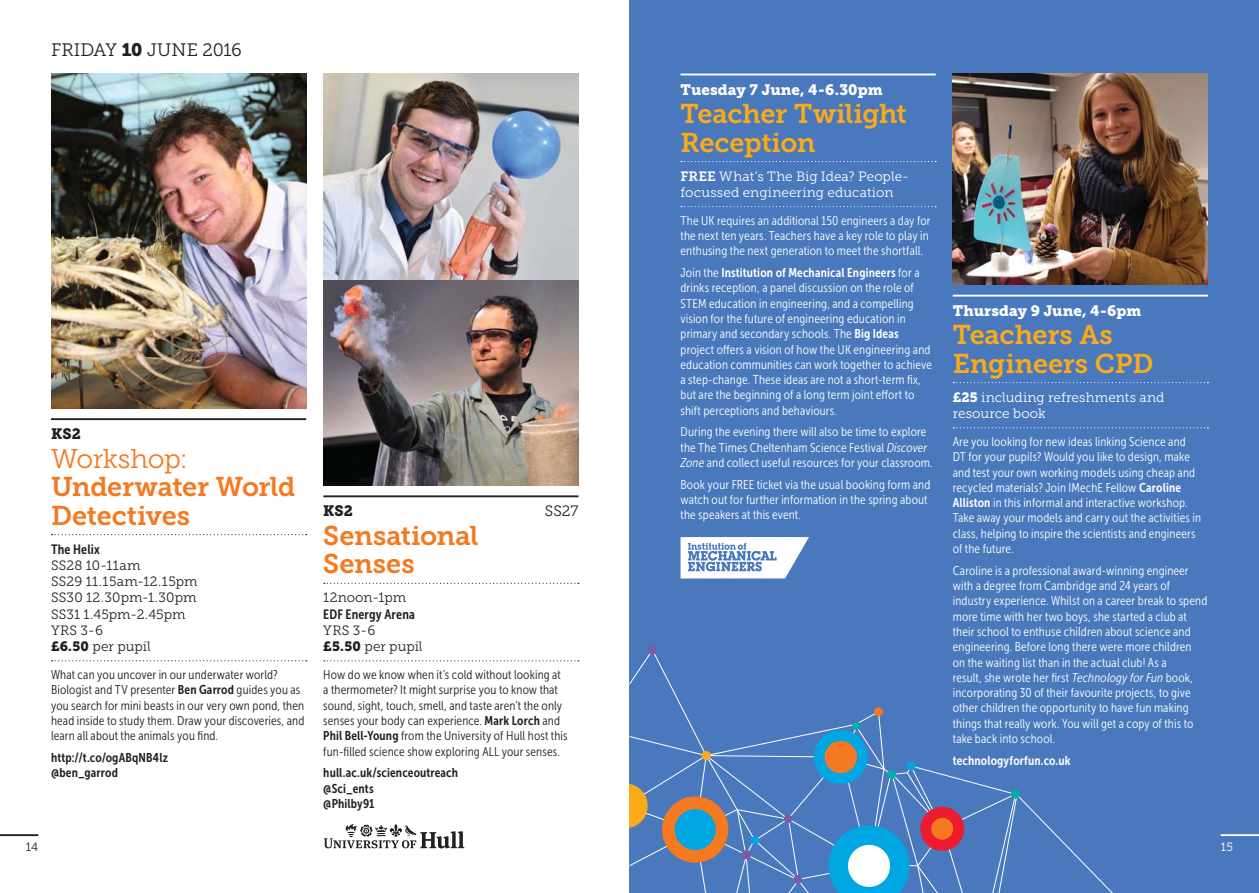
<style>
.page{position:relative;width:1259px;height:893px;background:#fff}
.page>*{position:absolute;margin:0;border:0;box-sizing:border-box;transform-origin:0 0}
.t1{font:27px/28.5px "Museo Slab 700";letter-spacing:-.01em;color:#fbaa19}
.t2{font:27px/28.5px "Museo Slab 700";letter-spacing:-.01em;color:#f47920}
.t3{font:27px "Museo Slab 300";letter-spacing:-.02em;color:#f47920}
.t4{font:18px "Museo Slab 300";color:#231f20}
.t5{font:15px "Museo Slab 900";color:#fff}
.t6{font:15px "Museo Slab 900";letter-spacing:.005em;color:#231f20}
.t7{font:15px "Museo Slab 300";color:#231f20}
.t8{font:13.5px/16.2px "Museo Slab 300";letter-spacing:.005em;color:#231f20}
.t9{font:13.5px/16.2px "Museo Slab 300";letter-spacing:.005em;color:#fff}
.t10{font:13.5px "Museo Sans Condensed 700";letter-spacing:.01em;color:#231f20}
.t11{font:12.75px/15.3px "Museo Sans Condensed 300";letter-spacing:.01em;color:#fff}
.t12{font:12.75px/15.3px "Museo Sans Condensed 300";letter-spacing:.01em;color:#231f20}
.t13{font:12.75px/15.3px "Museo Sans Condensed 700";letter-spacing:.01em;color:#231f20}
.t14{font:12.75px "Museo Sans Condensed 700";letter-spacing:.01em;color:#fff}
.t15{font:12px "Museo Slab 300";color:#231f20}
.t16{font:12px "Museo Slab 300";color:#fff}
.s1{font-family:"Museo Slab 900"}
.s2{font-family:"Museo Sans Condensed 700"}
.s3{font-family:"Museo Slab 700"}
.s4{font-family:"Museo Sans Condensed 300"}
.s5{font-style:italic}
</style>
<div class="page">
<div style="left:629px;top:0;width:630px;height:893px;background:#4978bc"></div>
<svg style="left:629px;top:645px;width:484px;height:248px"></svg>
<hr style="left:0;top:834px;width:38px;height:2px;background:#231f20">
<hr style="left:1220px;top:834px;width:39px;height:2px;background:#fff">
<hr style="left:680px;top:74px;width:255px;height:1px;background:#fff">
<svg style="left:681px;top:161px;width:255px;height:1px"></svg>
<svg style="left:681px;top:206px;width:255px;height:1px"></svg>
<hr style="left:952px;top:295px;width:256px;height:2px;background:#fff">
<svg style="left:953px;top:382px;width:255px;height:1px"></svg>
<svg style="left:953px;top:427px;width:255px;height:1px"></svg>
<hr style="left:323px;top:495px;width:255px;height:2px;background:#231f20">
<svg style="left:324px;top:583px;width:255px;height:1px"></svg>
<svg style="left:324px;top:660px;width:255px;height:1px"></svg>
<svg style="left:324px;top:824px;width:140px;height:24px"></svg>
<img style="left:323px;top:74px;width:255px;height:411px">
<img style="left:51px;top:74px;width:255px;height:334px">
<hr style="left:51px;top:418px;width:255px;height:2px;background:#231f20">
<svg style="left:52px;top:534px;width:255px;height:1px"></svg>
<svg style="left:52px;top:660px;width:255px;height:1px"></svg>
<svg style="left:680px;top:537px;width:129px;height:41px"></svg>
<img style="left:952px;top:74px;width:256px;height:210px">
<h2 class="t4" style="left:51px;top:43px;width:192px">FRIDAY <span class="s1">10</span> JUNE 2016</h2>
<p class="t6" style="left:51px;top:428px;width:31px">KS2</p>
<h1 class="t3" style="left:51px;top:449px;width:138px">Workshop:</h1>
<h1 class="t2" style="left:51px;top:475px;width:246px">Underwater World<br>Detectives</h1>
<p class="t10" style="left:51px;top:544px;width:50px">The Helix</p>
<p class="t8" style="left:51px;top:558px;width:148px">SS28 10-11am<br>SS29 11.15am-12.15pm<br>SS30 12.30pm-1.30pm<br>SS31 1.45pm-2.45pm<br>YRS 3-6<br><span class="s1">£6.50</span> per pupil</p>
<p class="t12" style="left:51px;top:668px;width:255px">What can you uncover in our underwater world?<br>Biologist and TV presenter <span class="s2">Ben Garrod</span> guides you as you search for mini beasts in our very own pond, then head inside to study them. Draw your discoveries, and learn all about the animals you find.</p>
<p class="t13" style="left:51px;top:751px;width:118px">http://t.co/ogABqNB4lz @ben_garrod</p>
<p class="t6" style="left:323px;top:506px;width:31px">KS2</p>
<p class="t7" style="left:545px;top:506px;width:35px">SS27</p>
<h1 class="t2" style="left:323px;top:524px;width:157px">Sensational<br>Senses</h1>
<p class="t8" style="left:323px;top:591px;width:84px">12noon-1pm</p>
<p class="t10" style="left:323px;top:609px;width:93px">EDF Energy Arena</p>
<p class="t8" style="left:323px;top:623px;width:101px">YRS 3-6<br><span class="s1">£5.50</span> per pupil</p>
<p class="t12" style="left:323px;top:668px;width:246px">How do we know when it’s cold without looking at a thermometer? It might surprise you to know that sound, sight, touch, smell, and taste aren’t the only senses your body can experience. <span class="s2">Mark Lorch</span> and <span class="s2">Phil Bell-Young</span> from the University of Hull host this fun-filled science show exploring ALL your senses.</p>
<p class="t13" style="left:323px;top:766px;width:136px">hull.ac.uk/scienceoutreach @Sci_ents<br>@Philby91</p>
<p class="t5" style="left:680px;top:84px;width:204px">Tuesday 7 June, 4-6.30pm</p>
<h1 class="t1" style="left:680px;top:102px;width:228px">Teacher Twilight<br>Reception</h1>
<p class="t9" style="left:680px;top:169px;width:230px"><span class="s3">FREE</span> What’s The Big Idea? People&shy;focussed engineering education</p>
<p class="t11" style="left:680px;top:214px;width:252px">The UK requires an additional 150 engineers a day for the next ten years. Teachers have a key role to play in enthusing the next generation to meet the shortfall.</p>
<p class="t14" style="left:680px;top:268px;width:240px"><span class="s4">Join the</span> Institution of Mechanical Engineers <span class="s4">for a</span></p>
<p class="t11" style="left:680px;top:282px;width:253px">drinks reception, a panel discussion on the role of STEM education in engineering, and a compelling vision for the future of engineering education in primary and secondary schools. The <span class="s2">Big Ideas </span>project offers a vision of how the UK engineering and education communities can work together to achieve a step-change. These ideas are not a short-term fix, but are the beginning of a long term joint effort to shift perceptions and behaviours.</p>
<p class="t11" style="left:680px;top:426px;width:254px">During the evening there will also be time to explore the The Times Cheltenham Science Festival <span class="s5">Discover<br>Zone</span> and collect useful resources for your classroom.</p>
<p class="t11" style="left:680px;top:478px;width:251px">Book your FREE ticket via the usual booking form and watch out for further information in the spring about the speakers at this event.</p>
<p class="t5" style="left:952px;top:305px;width:190px">Thursday 9 June, 4-6pm</p>
<h1 class="t1" style="left:952px;top:323px;width:202px">Teachers As<br>Engineers CPD</h1>
<p class="t9" style="left:952px;top:390px;width:213px"><span class="s1">£25</span> including refreshments and resource book</p>
<p class="t11" style="left:952px;top:435px;width:250px">Are you looking for new ideas linking Science and DT for your pupils? Would you like to design, make and test your own working models using cheap and recycled materials? Join IMechE Fellow <span class="s2">Caroline Alliston</span> in this informal and interactive workshop.<br>Take away your models and carry out the activities in class, helping to inspire the scientists and engineers of the future.</p>
<p class="t11" style="left:952px;top:564px;width:256px">Caroline is a professional award-winning engineer with a degree from Cambridge and 24 years of industry experience. Whilst on a career break to spend more time with her two boys, she started a club at their school to enthuse children about science and engineering. Before long there were more children<br>on the waiting list than in the actual club! As a<br>result, she wrote her first <span class="s5">Technology for Fun</span> book, incorporating 30 of their favourite projects, to give other children the opportunity to have fun making things that really work. You will get a copy of this to take back into school.</p>
<p class="t14" style="left:952px;top:756px;width:119px">technologyforfun.co.uk</p>
<p class="t15" style="left:26px;top:842px;width:14px">14</p>
<p class="t16" style="left:1220px;top:842px;width:14px">15</p>
</div>
